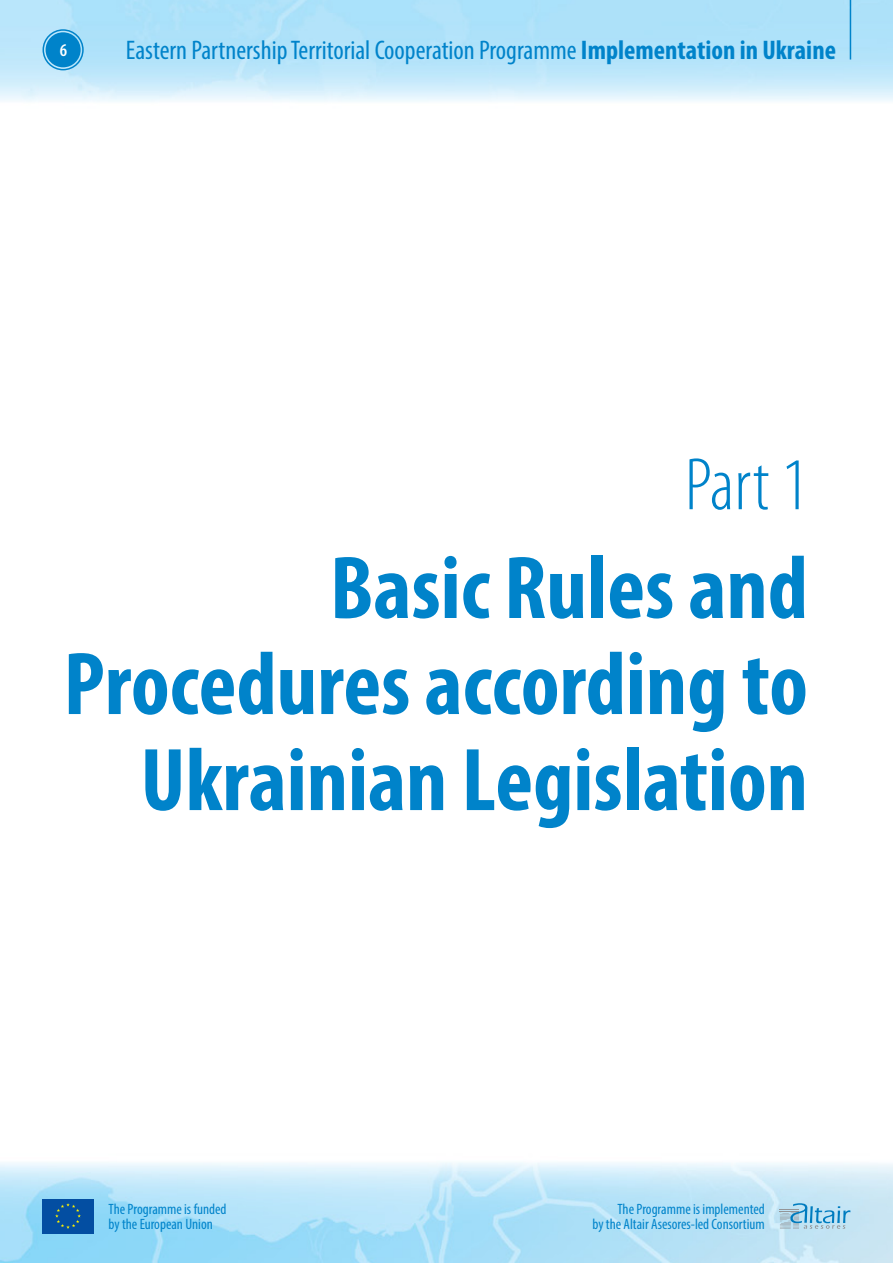
<style>
.page{position:relative;width:893px;height:1263px;background:#fff}
.page>*{position:absolute;margin:0;border:0;box-sizing:border-box;transform-origin:0 0}
.t1{font:700 condensed 90px/96px "Myriad Pro";color:#0083ca;text-align:right}
.t2{font:300 condensed 75px "Myriad Pro";color:#0083ca}
.t3{font:condensed 27px "Myriad Pro";color:#0083ca}
.t4{font:600 condensed 18px "Myriad Pro";color:#fff}
.t5{font:condensed 15px/15px "Myriad Pro";color:#0083ca}
.s1{font-weight:700}
</style>
<div class="page">
<img style="left:0;top:0;width:893px;height:1263px">
<div style="left:46px;top:32px;width:35px;height:35px;background:#0083ca;border-radius:50%"></div>
<div style="left:43px;top:29px;width:41px;height:41px;border:2px solid #0083ca;border-radius:50%"></div>
<hr style="left:850px;top:0;width:1px;height:60px;background:#0083ca">
<div style="left:43px;top:1199px;width:51px;height:34px;background:#034ea2"></div>
<svg style="left:55px;top:1203px;width:26px;height:26px"></svg>
<svg style="left:780px;top:1203px;width:70px;height:26px;background:#9ac9e1"></svg>
<p class="t4" style="left:60px;top:39px;width:9px">6</p>
<h3 class="t3" style="left:126px;top:34px;width:712px">Eastern Partnership Territorial Cooperation Programme <span class="s1">Implementation in Ukraine</span></h3>
<h2 class="t2" style="left:685px;top:440px;width:125px">Part 1</h2>
<h1 class="t1" style="left:64px;top:538px;width:746px">Basic Rules and<br>Procedures according to<br>Ukrainian Legislation</h1>
<p class="t5" style="left:109px;top:1201px;width:119px">The Programme is funded by the European Union</p>
<p class="t5" style="left:592px;top:1201px;width:174px;text-align:right">The Programme is implemented<br>by the Altair Asesores-led Consortium</p>
</div>
